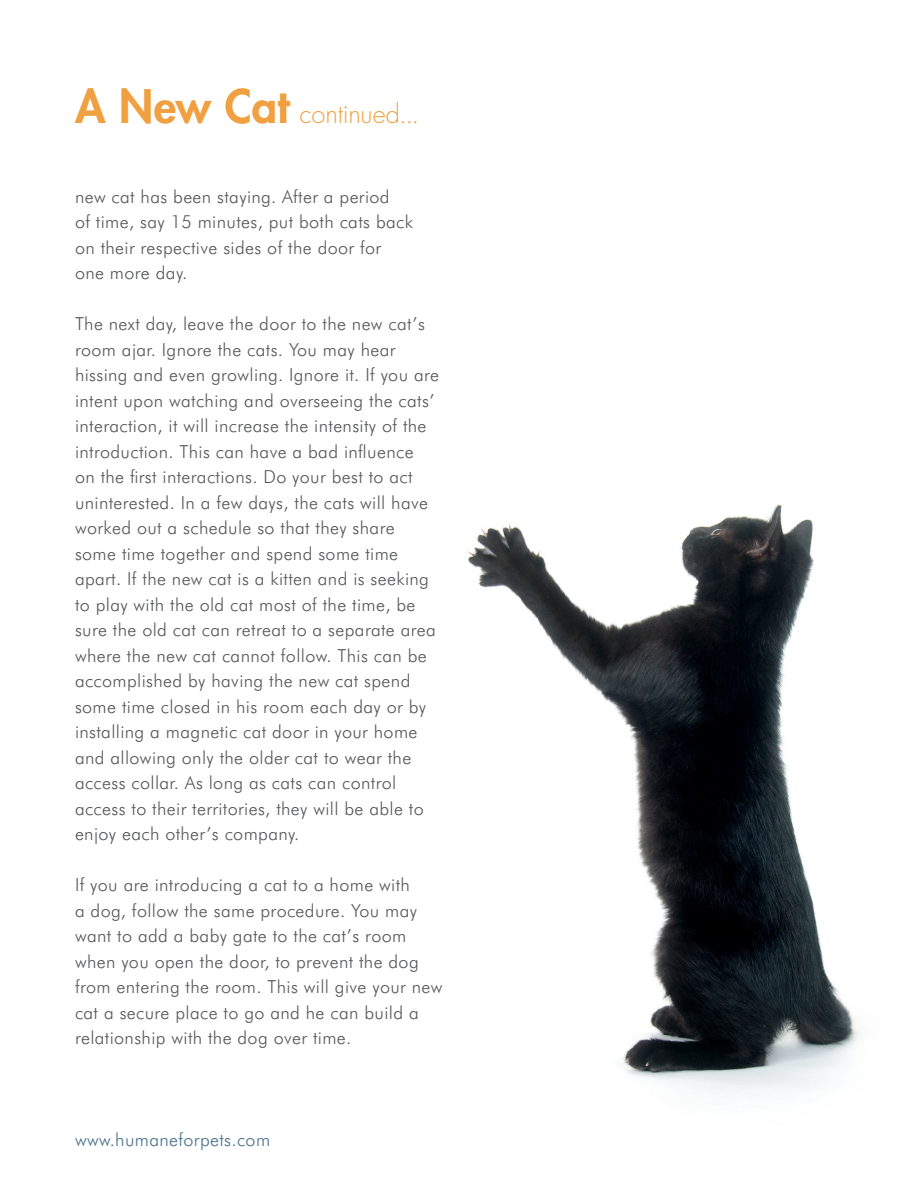
<style>
.page{position:relative;width:918px;height:1188px;background:#fff}
.page>*{position:absolute;margin:0;border:0;box-sizing:border-box;transform-origin:0 0}
.Sub_Heading{font:300 25.5px "Futura Std";letter-spacing:-.005em;color:#f0a040}
.Body_Copy{font:300 18px/25.5px "Futura BT";letter-spacing:.02em;color:#57585a}
.t1{font:300 18px "Futura BT";letter-spacing:.02em;color:#4a728d}
.s1{font-weight:800;font-size:45px}
</style>
<div class="page">
<img style="left:468px;top:504px;width:391px;height:592px">
<p class="Sub_Heading" style="left:75px;top:99px;width:346px"><span class="s1">A New Cat</span> continued...</p>
<p class="Body_Copy" style="left:75px;top:183px;width:340px">new cat has been staying. After a period<br>of time, say 15 minutes, put both cats back on their respective sides of the door for one more day.</p>
<p class="Body_Copy" style="left:75px;top:311px;width:366px">The next day, leave the door to the new cat’s room ajar. Ignore the cats. You may hear hissing and even growling. Ignore it. If you are intent upon watching and overseeing the cats’ interaction, it will increase the intensity of the introduction. This can have a bad influence<br>on the first interactions. Do your best to act uninterested. In a few days, the cats will have worked out a schedule so that they share some time together and spend some time apart. If the new cat is a kitten and is seeking to play with the old cat most of the time, be sure the old cat can retreat to a separate area where the new cat cannot follow. This can be accomplished by having the new cat spend some time closed in his room each day or by installing a magnetic cat door in your home and allowing only the older cat to wear the access collar. As long as cats can control access to their territories, they will be able to enjoy each other’s company.</p>
<p class="Body_Copy" style="left:75px;top:872px;width:369px">If you are introducing a cat to a home with<br>a dog, follow the same procedure. You may want to add a baby gate to the cat’s room when you open the door, to prevent the dog from entering the room. This will give your new cat a secure place to go and he can build a relationship with the dog over time.</p>
<p class="t1" style="left:75px;top:1129px;width:197px">www.humaneforpets.com</p>
</div>
